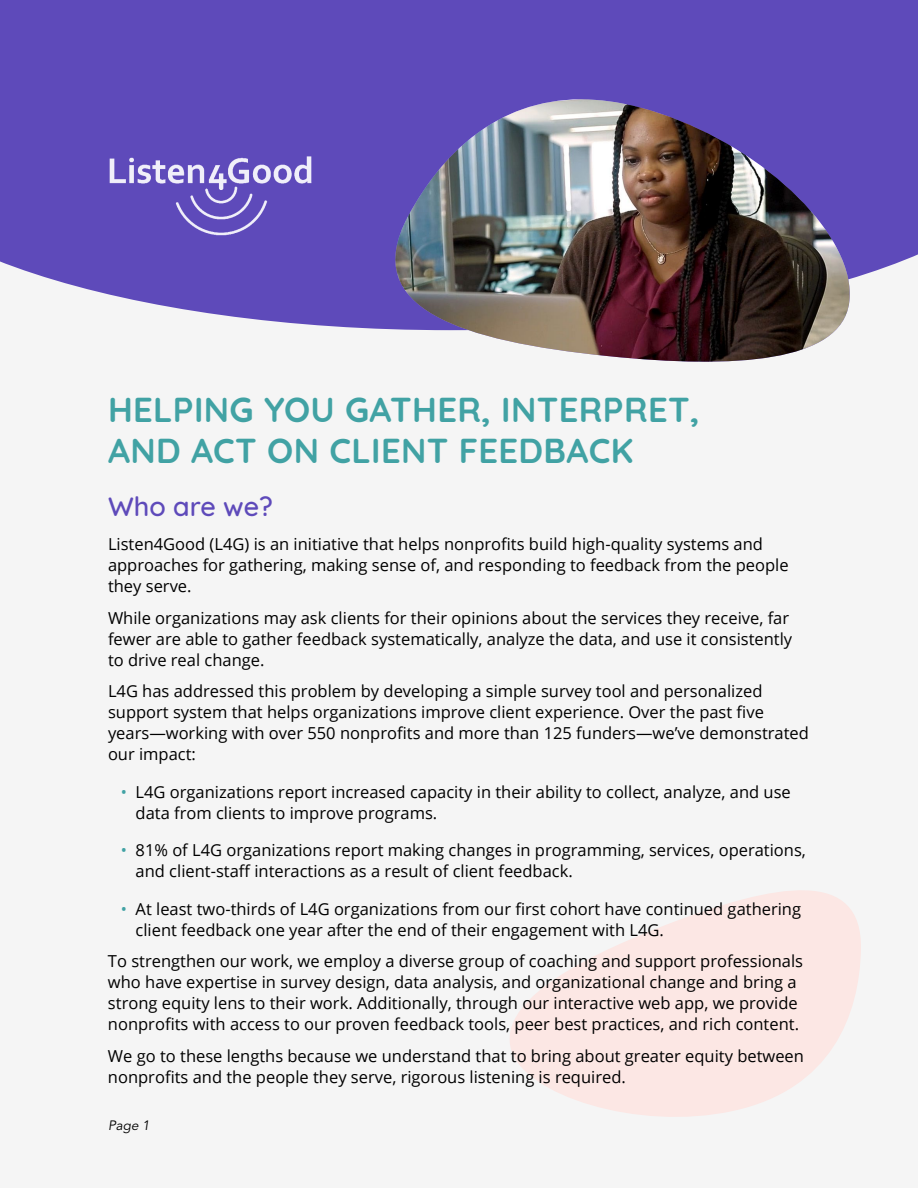
<style>
.page{position:relative;width:918px;height:1188px;background:#fff}
.page>*{position:absolute;margin:0;border:0;box-sizing:border-box;transform-origin:0 0}
.t1{font:700 34.5px/40.5px "Quicksand";letter-spacing:.01em;color:#41a2a4}
.t2{font:500 27px "Quicksand";color:#5e4aba}
.t3{font:16.5px/21px "Open Sans";color:#000}
.t4{font:italic 13.5px "Avenir";color:#000}
.s1{color:#41a2a4}
</style>
<div class="page">
<div style="left:0;top:206px;width:918px;height:982px;background:#f5f5f5"></div>
<svg style="left:0;top:0;width:918px;height:328px;background:#6a58be"></svg>
<img style="left:99px;top:136px;width:224px;height:99px">
<div style="left:359px;top:76px;width:500px;height:253px;background:#5e4aba"></div>
<img style="left:381px;top:99px;width:469px;height:263px">
<svg style="left:510px;top:890px;width:351px;height:227px;fill:#fce7e4"></svg>
<h1 class="t1" style="left:108px;top:387px;width:593px">HELPING YOU GATHER, INTERPRET,<br>AND ACT ON CLIENT FEEDBACK</h1>
<h2 class="t2" style="left:108px;top:484px;width:166px">Who are we?</h2>
<p class="t3" style="left:108px;top:533px;width:682px">Listen4Good (L4G) is an initiative that helps nonprofits build high-quality systems and approaches for gathering, making sense of, and responding to feedback from the people they serve.</p>
<p class="t3" style="left:108px;top:607px;width:686px">While organizations may ask clients for their opinions about the services they receive, far fewer are able to gather feedback systematically, analyze the data, and use it consistently to drive real change.</p>
<p class="t3" style="left:108px;top:680px;width:702px">L4G has addressed this problem by developing a simple survey tool and personalized support system that helps organizations improve client experience. Over the past five years—working with over 550 nonprofits and more than 125 funders—we’ve demonstrated our impact:</p>
<p class="t3" style="left:136px;top:781px;width:657px;text-indent:-15px"><span class="s1">•</span> L4G organizations report increased capacity in their ability to collect, analyze, and use data from clients to improve programs.</p>
<p class="t3" style="left:136px;top:840px;width:672px;text-indent:-15px"><span class="s1">•</span> 81% of L4G organizations report making changes in programming, services, operations, and client-staff interactions as a result of client feedback.</p>
<p class="t3" style="left:136px;top:898px;width:667px;text-indent:-15px"><span class="s1">•</span> At least two-thirds of L4G organizations from our first cohort have continued gathering client feedback one year after the end of their engagement with L4G.</p>
<p class="t3" style="left:108px;top:951px;width:697px">To strengthen our work, we employ a diverse group of coaching and support professionals who have expertise in survey design, data analysis, and organizational change and bring a strong equity lens to their work. Additionally, through our interactive web app, we provide nonprofits with access to our proven feedback tools, peer best practices, and rich content.</p>
<p class="t3" style="left:108px;top:1045px;width:698px">We go to these lengths because we understand that to bring about greater equity between nonprofits and the people they serve, rigorous listening is required.</p>
<p class="t4" style="left:108px;top:1117px;width:43px">Page 1</p>
</div>
